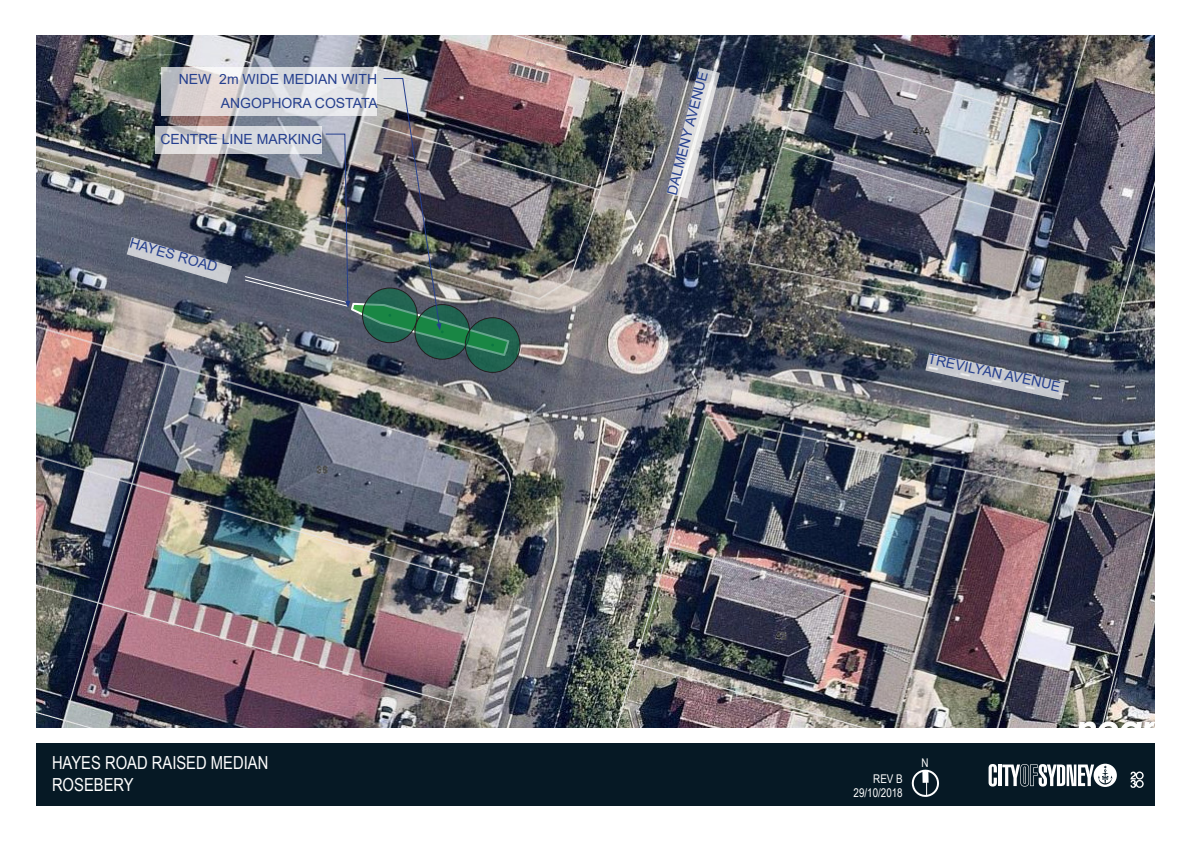
<style>
.page{position:relative;width:1191px;height:842px;background:#fff}
.page>*{position:absolute;margin:0;border:0;box-sizing:border-box;transform-origin:0 0}
.t1{font:18px/21.6px "Arial Narrow";color:#fff}
.t2{font:14px/24px "Arial";color:#253f8e;text-align:right}
.t3{font:12px/14.4px "Arial Narrow";color:#fff;text-align:right}
</style>
<div class="page">
<img style="left:36px;top:35px;width:1119px;height:692px">
<svg style="left:127px;top:237px;width:105px;height:47px;background:#797f8d"></svg>
<svg style="left:925px;top:353px;width:140px;height:47px;background:#7d828d"></svg>
<svg style="left:666px;top:67px;width:54px;height:132px;background:#999aa2"></svg>
<div style="left:36px;top:743px;width:1119px;height:63px;background:#061925"></div>
<svg style="left:1130px;top:771px;width:13px;height:17px"></svg>
<svg style="left:988px;top:764px;width:128px;height:23px"></svg>
<svg style="left:911px;top:769px;width:28px;height:28px"></svg>
<svg style="left:465px;top:318px;width:55px;height:54px"></svg>
<img style="left:244px;top:78px;width:267px;height:279px">
<svg style="left:162px;top:67px;width:215px;height:49px;background:#dbdadc"></svg>
<svg style="left:155px;top:126px;width:167px;height:27px;background:#d6d7da"></svg>
<p class="t2" style="left:179px;top:67px;width:201px">NEW 2m WIDE MEDIAN WITH<br>ANGOPHORA COSTATA</p>
<p class="t2" style="left:160px;top:127px;width:163px">CENTRE LINE MARKING</p>
<p class="t2" style="left:133px;top:231px;width:92px;rotate:16deg">HAYES ROAD</p>
<p class="t1" style="left:52px;top:751px;width:218px">HAYES ROAD RAISED MEDIAN<br>ROSEBERY</p>
<p class="t2" style="left:660px;top:192px;width:129px;rotate:-76deg">DALMENY AVENUE</p>
<p class="t2" style="left:930px;top:346px;width:137px;rotate:12deg">TREVILYAN AVENUE</p>
<p class="t3" style="left:853px;top:771px;width:51px">REV B<br>29/10/2018</p>
<p class="t3" style="left:921px;top:755px;width:9px">N</p>
</div>
